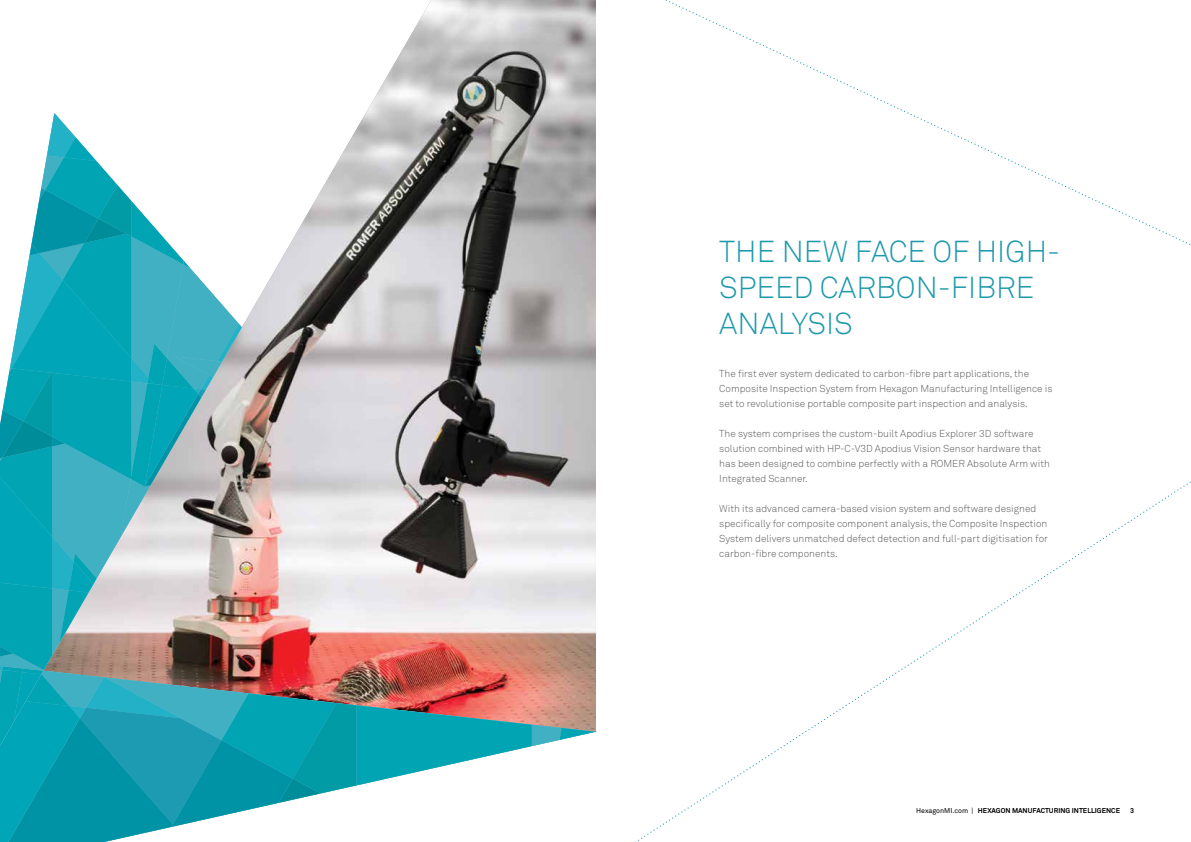
<style>
.page{position:relative;width:1191px;height:842px;background:#fff}
.page>*{position:absolute;margin:0;border:0;box-sizing:border-box;transform-origin:0 0}
.t1{font:30px/36px "Akkurat Light Pro";color:#1d99ab}
.t2{font:10px/15px "Akkurat Light Pro";color:#58595b}
.t3{font:700 7px "Akkurat Pro";color:#000}
.s1{font-weight:400}
</style>
<div class="page">
<img style="left:366px;top:0;width:214px;height:113px">
<img style="left:0;top:113px;width:596px;height:729px">
<svg style="left:580px;top:0;width:611px;height:260px"></svg>
<h1 class="t1" style="left:719px;top:234px;width:342px">THE NEW FACE OF HIGH-<br>SPEED CARBON-FIBRE<br>ANALYSIS</h1>
<p class="t2" style="left:719px;top:367px;width:335px">The first ever system dedicated to carbon-fibre part applications, the<br>Composite Inspection System from Hexagon Manufacturing Intelligence is set to revolutionise portable composite part inspection and analysis.</p>
<p class="t2" style="left:719px;top:427px;width:332px">The system comprises the custom-built Apodius Explorer 3D software solution combined with HP-C-V3D Apodius Vision Sensor hardware that has been designed to combine perfectly with a ROMER Absolute Arm with Integrated Scanner.</p>
<p class="t2" style="left:719px;top:502px;width:330px">With its advanced camera-based vision system and software designed specifically for composite component analysis, the Composite Inspection System delivers unmatched defect detection and full-part digitisation for carbon-fibre components.</p>
<p class="t3" style="left:916px;top:806px;width:205px"><span class="s1">HexagonMI.com |</span> HEXAGON MANUFACTURING INTELLIGENCE</p>
<p class="t3" style="left:1130px;top:806px;width:5px">3</p>
</div>
